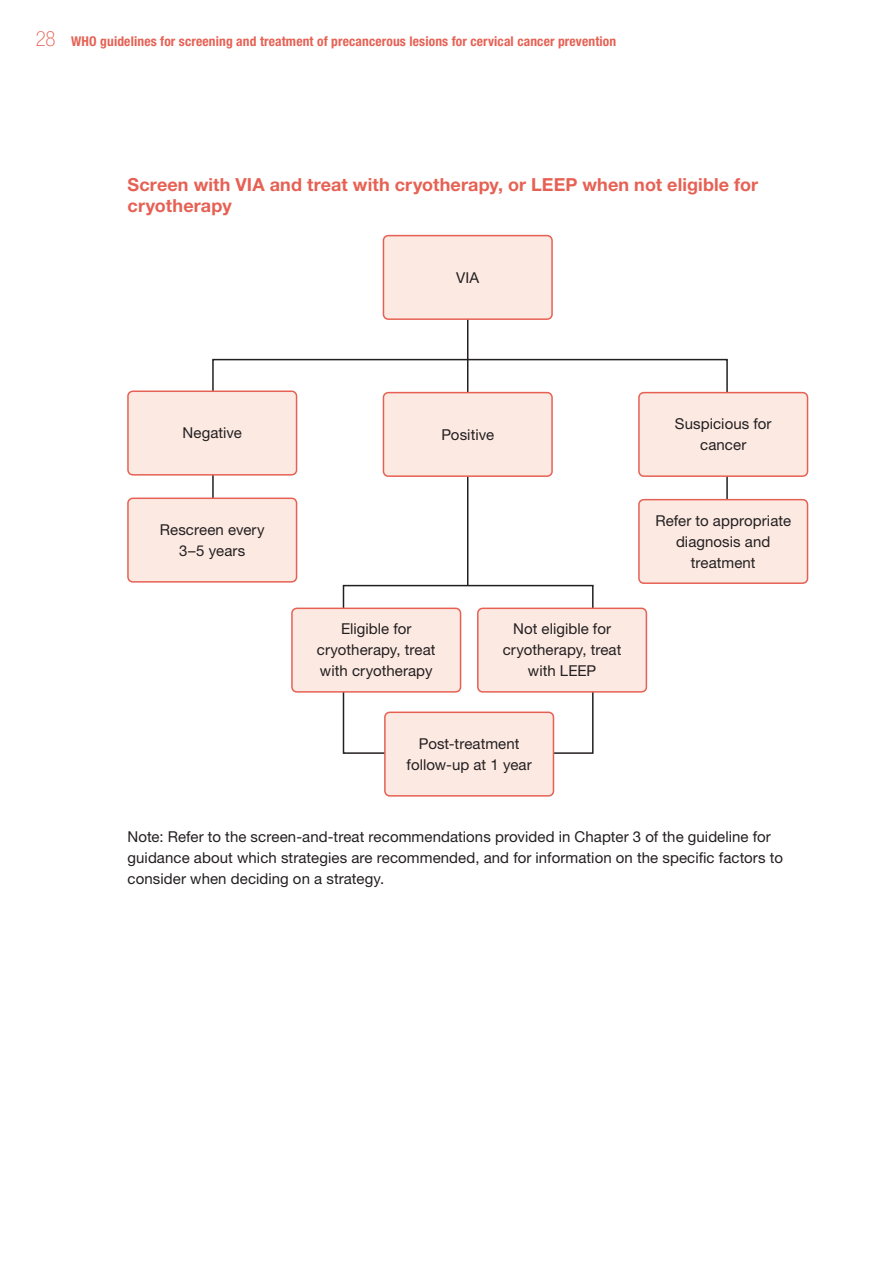
<style>
.page{position:relative;width:893px;height:1263px;background:#fff}
.page>*{position:absolute;margin:0;border:0;box-sizing:border-box;transform-origin:0 0}
.t1{font:700 18px/21px "Helvetica Neue LT Std";letter-spacing:.005em;color:#e66154}
.t2{font:15px/21px "Helvetica Neue LT Std";letter-spacing:.005em;color:#231f20;text-align:center}
.t3{font:700 condensed 13.5px "Helvetica Neue LT Std";letter-spacing:.01em;color:#e66154}
.s1{font-weight:100;font-size:21px}
</style>
<div class="page">
<hr style="left:467px;top:303px;width:1px;height:282px;background:#231f20">
<svg style="left:342px;top:584px;width:253px;height:171px"></svg>
<div style="left:292px;top:608px;width:169px;height:84px;background:#fce9e2;border-radius:5px"></div>
<div style="left:291px;top:608px;width:170px;height:85px;border:2px solid #e66154;border-radius:5px"></div>
<div style="left:478px;top:608px;width:168px;height:84px;background:#fce9e2;border-radius:5px"></div>
<div style="left:477px;top:608px;width:170px;height:85px;border:2px solid #e66154;border-radius:5px"></div>
<div style="left:385px;top:712px;width:168px;height:84px;background:#fce9e2;border-radius:5px"></div>
<div style="left:384px;top:711px;width:170px;height:86px;border:2px solid #e66154;border-radius:5px"></div>
<div style="left:383px;top:236px;width:169px;height:83px;background:#fce9e2;border-radius:5px"></div>
<div style="left:383px;top:235px;width:170px;height:85px;border:2px solid #e66154;border-radius:5px"></div>
<svg style="left:212px;top:358px;width:517px;height:170px"></svg>
<div style="left:128px;top:391px;width:169px;height:84px;background:#fce9e2;border-radius:5px"></div>
<div style="left:127px;top:390px;width:170px;height:86px;border:2px solid #e66154;border-radius:5px"></div>
<div style="left:128px;top:498px;width:169px;height:84px;background:#fce9e2;border-radius:5px"></div>
<div style="left:127px;top:497px;width:170px;height:86px;border:2px solid #e66154;border-radius:5px"></div>
<div style="left:383px;top:393px;width:169px;height:83px;background:#fce9e2;border-radius:5px"></div>
<div style="left:383px;top:392px;width:170px;height:85px;border:2px solid #e66154;border-radius:5px"></div>
<div style="left:639px;top:393px;width:168px;height:83px;background:#fce9e2;border-radius:5px"></div>
<div style="left:638px;top:392px;width:170px;height:85px;border:2px solid #e66154;border-radius:5px"></div>
<div style="left:639px;top:500px;width:168px;height:83px;background:#fce9e2;border-radius:5px"></div>
<div style="left:638px;top:499px;width:170px;height:85px;border:2px solid #e66154;border-radius:5px"></div>
<p class="t3" style="left:36px;top:33px;width:582px"><span class="s1">28</span> WHO guidelines for screening and treatment of precancerous lesions for cervical cancer prevention</p>
<p class="t1" style="left:128px;top:174px;width:632px">Screen with VIA and treat with cryotherapy, or LEEP when not eligible for cryotherapy</p>
<p class="t2" style="left:456px;top:267px;width:24px">VIA</p>
<p class="t2" style="left:183px;top:422px;width:61px">Negative</p>
<p class="t2" style="left:160px;top:519px;width:106px">Rescreen every<br>3–5 years</p>
<p class="t2" style="left:441px;top:424px;width:54px">Positive</p>
<p class="t2" style="left:675px;top:413px;width:98px">Suspicious for cancer</p>
<p class="t2" style="left:317px;top:618px;width:120px">Eligible for cryotherapy, treat with cryotherapy</p>
<p class="t2" style="left:503px;top:618px;width:120px">Not eligible for cryotherapy, treat with LEEP</p>
<p class="t2" style="left:407px;top:733px;width:127px">Post-treatment follow-up at 1 year</p>
<p class="t2" style="left:655px;top:510px;width:137px">Refer to appropriate diagnosis and treatment</p>
<p class="t2" style="left:128px;top:826px;width:657px;text-align:left">Note: Refer to the screen-and-treat recommendations provided in Chapter 3 of the guideline for guidance about which strategies are recommended, and for information on the specific factors to consider when deciding on a strategy.</p>
</div>
